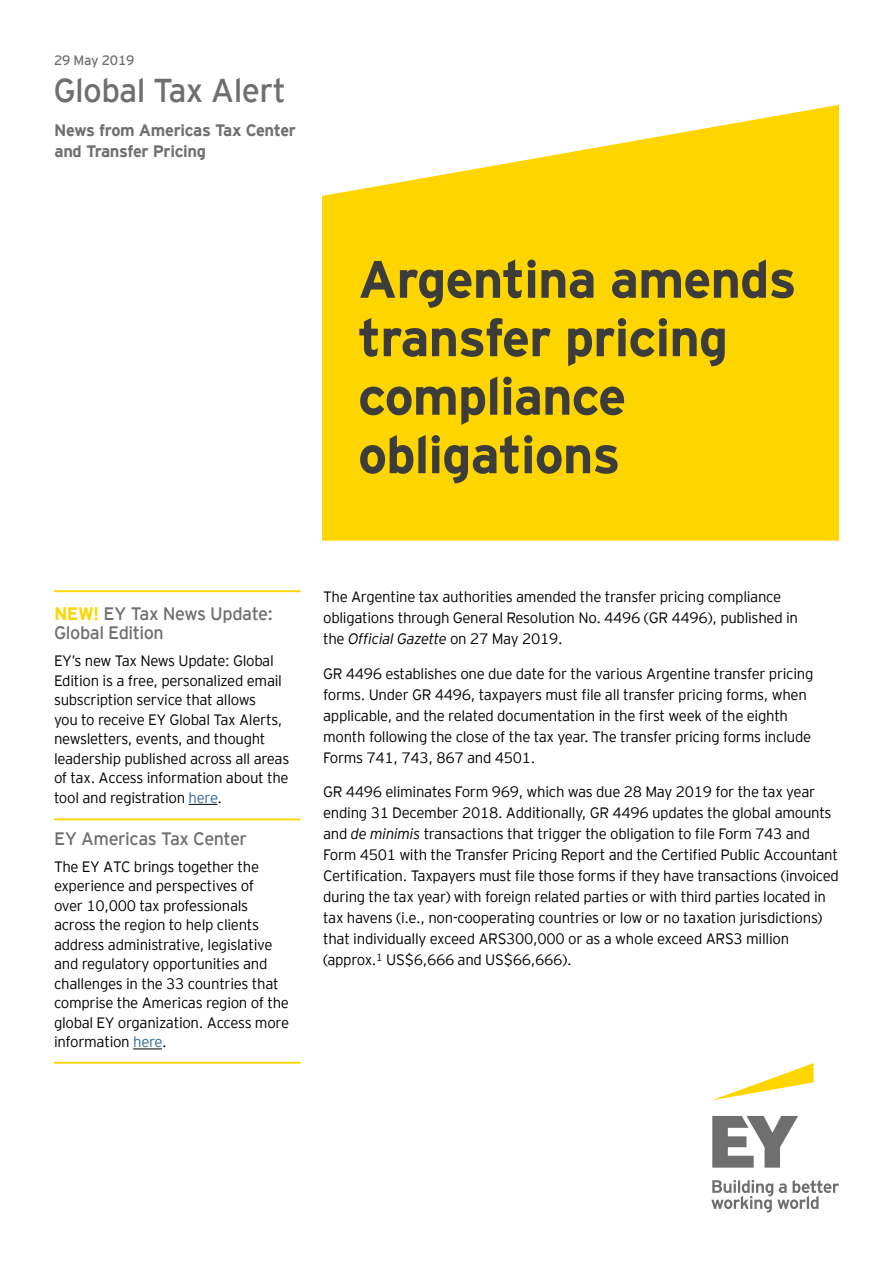
<style>
.page{position:relative;width:893px;height:1263px;background:#fff}
.page>*{position:absolute;margin:0;border:0;box-sizing:border-box;transform-origin:0 0}
.t1{font:700 52.5px/58.5px "EY Interstate";letter-spacing:-.02em;color:#3c3c3b}
.t2{font:33px "EY Interstate";letter-spacing:-.02em;color:#706f6f}
.t3{font:18px/19.5px "EY Interstate";letter-spacing:-.025em;color:#706f6f}
.t4{font:700 16.5px/21px "EY Interstate";letter-spacing:-.02em;color:#706f6f}
.t5{font:300 15px/19.5px "EY Interstate";letter-spacing:-.02em;color:#000}
.t6{font:13.5px "EY Interstate";letter-spacing:-.02em;color:#706f6f}
.s1{font-weight:700;color:#ffd500}
.s2{color:#369}
.s3{font-style:italic}
</style>
<div class="page">
<svg style="left:322px;top:105px;width:517px;height:436px;fill:#ffd500"></svg>
<svg style="left:189px;top:804px;width:28px;height:1px"></svg>
<svg style="left:133px;top:1049px;width:29px;height:1px"></svg>
<hr style="left:54px;top:590px;width:247px;height:2px;background:#ffd500">
<hr style="left:54px;top:1062px;width:247px;height:2px;background:#ffd500">
<hr style="left:54px;top:818px;width:247px;height:2px;background:#ffd500">
<svg style="left:713px;top:1063px;width:101px;height:37px"></svg>
<svg style="left:711px;top:1116px;width:128px;height:96px"></svg>
<p class="t6" style="left:54px;top:50px;width:82px">29 May 2019</p>
<h2 class="t2" style="left:53px;top:67px;width:234px">Global Tax Alert</h2>
<p class="t4" style="left:54px;top:119px;width:243px">News from Americas Tax Center and Transfer Pricing</p>
<h1 class="t1" style="left:358px;top:247px;width:440px">Argentina amends transfer pricing compliance obligations</h1>
<p class="t3" style="left:54px;top:602px;width:220px"><span class="s1">NEW!</span> EY Tax News Update:<br>Global Edition</p>
<p class="t5" style="left:54px;top:650px;width:237px">EY’s new Tax News Update: Global Edition is a free, personalized email subscription service that allows<br>you to receive EY Global Tax Alerts, newsletters, events, and thought leadership published across all areas of tax. Access information about the tool and registration <span class="s2">here</span>.</p>
<p class="t3" style="left:54px;top:827px;width:195px">EY Americas Tax Center</p>
<p class="t5" style="left:54px;top:855px;width:237px">The EY ATC brings together the experience and perspectives of<br>over 10,000 tax professionals across the region to help clients address administrative, legislative and regulatory opportunities and challenges in the 33 countries that comprise the Americas region of the global EY organization. Access more information <span class="s2">here</span>.</p>
<p class="t5" style="left:323px;top:586px;width:476px;line-height:21px">The Argentine tax authorities amended the transfer pricing compliance obligations through General Resolution No. 4496 (GR 4496), published in the <span class="s3">Official Gazette</span> on 27 May 2019.</p>
<p class="t5" style="left:323px;top:662px;width:492px;line-height:21px">GR 4496 establishes one due date for the various Argentine transfer pricing forms. Under GR 4496, taxpayers must file all transfer pricing forms, when applicable, and the related documentation in the first week of the eighth month following the close of the tax year. The transfer pricing forms include Forms 741, 743, 867 and 4501.</p>
<p class="t5" style="left:323px;top:781px;width:517px;line-height:21px">GR 4496 eliminates Form 969, which was due 28 May 2019 for the tax year ending 31 December 2018. Additionally, GR 4496 updates the global amounts and <span class="s3">de minimis</span> transactions that trigger the obligation to file Form 743 and Form 4501 with the Transfer Pricing Report and the Certified Public Accountant Certification. Taxpayers must file those forms if they have transactions (invoiced during the tax year) with foreign related parties or with third parties located in tax havens (i.e., non-cooperating countries or low or no taxation jurisdictions) that individually exceed ARS300,000 or as a whole exceed ARS3 million (approx.<sup>1</sup> US$6,666 and US$66,666).</p>
</div>
